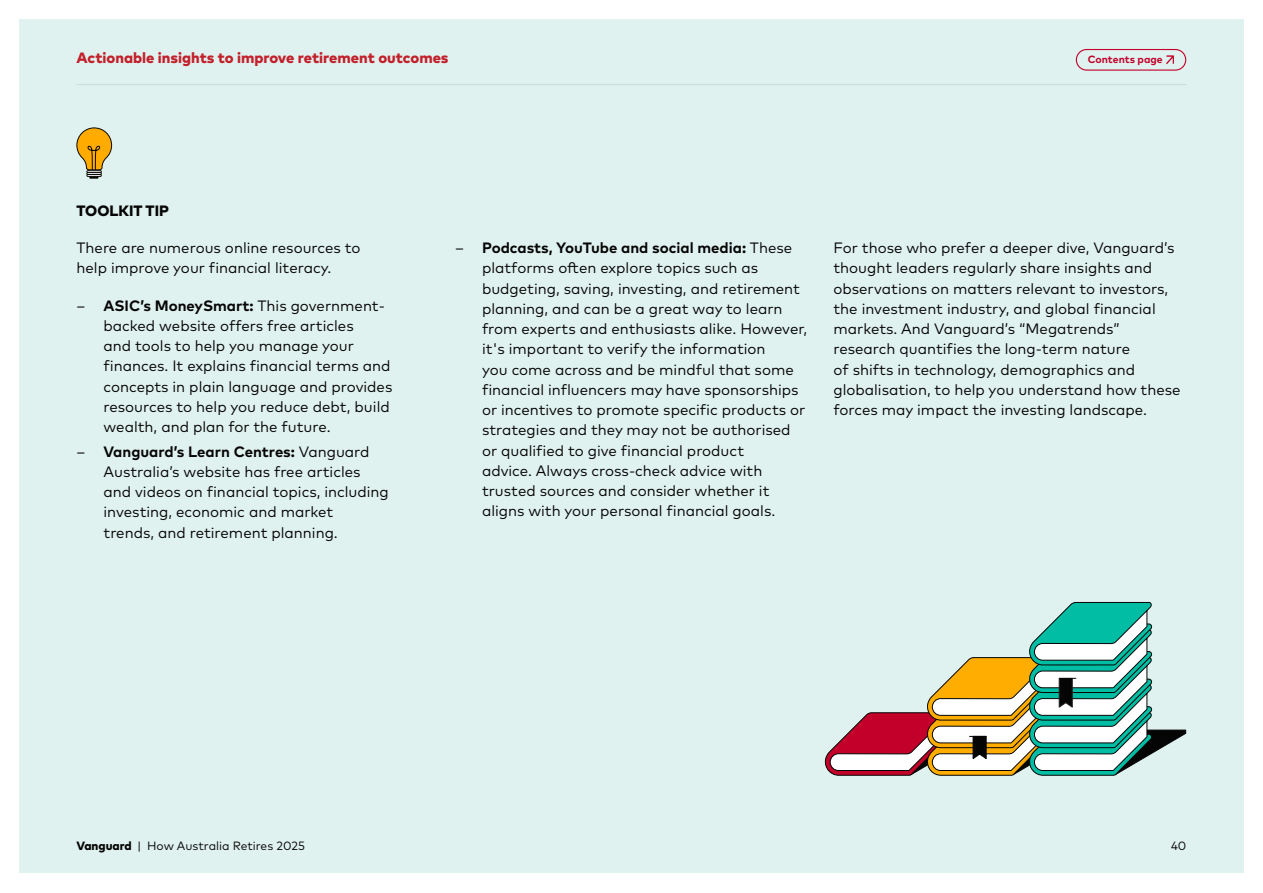
<style>
.page{position:relative;width:1263px;height:893px;background:#fff}
.page>*{position:absolute;margin:0;border:0;box-sizing:border-box;transform-origin:0 0}
.t1{font:15px/20.2px "Mark Pro";color:#050505}
.t2{font:800 15px "Mark Pro";color:#c2202b}
.t3{font:800 15px "Mark Pro";color:#050505}
.t4{font:12px "Mark Pro";color:#050505}
.t5{font:700 10.5px "Mark Pro";color:#c20029}
.s1{font-weight:700}
.s2{font-weight:800}
</style>
<div class="page">
<div style="left:19px;top:20px;width:1225px;height:853px;background:#e0f2ef"></div>
<svg style="left:76px;top:127px;width:36px;height:52px"></svg>
<svg style="left:824px;top:602px;width:362px;height:174px"></svg>
<hr style="left:77px;top:84px;width:1109px;height:1px;background:#e6e7e8">
<div style="left:1076px;top:49px;width:110px;height:22px;border:1px solid #c20029;border-radius:10px"></div>
<svg style="left:1166px;top:55px;width:8px;height:9px"></svg>
<p class="t2" style="left:77px;top:46px;width:374px">Actionable insights to improve retirement outcomes</p>
<p class="t5" style="left:1088px;top:51px;width:77px">Contents page</p>
<p class="t3" style="left:77px;top:199px;width:94px">TOOLKIT TIP</p>
<p class="t1" style="left:77px;top:237px;width:286px">There are numerous online resources to help improve your financial literacy.</p>
<p class="t1" style="left:104px;top:294px;width:290px;text-indent:-27px">– <span class="s1">ASIC’s MoneySmart:</span> This government&shy;backed website offers free articles<br>and tools to help you manage your finances. It explains financial terms and concepts in plain language and provides resources to help you reduce debt, build wealth, and plan for the future.</p>
<p class="t1" style="left:104px;top:440px;width:287px;text-indent:-27px">– <span class="s1">Vanguard’s Learn Centres:</span> Vanguard Australia’s website has free articles and videos on financial topics, including investing, economic and market<br>trends, and retirement planning.</p>
<p class="t1" style="left:482px;top:237px;width:327px;text-indent:-27px">– <span class="s1">Podcasts, YouTube and social media:</span> These platforms often explore topics such as budgeting, saving, investing, and retirement planning, and can be a great way to learn from experts and enthusiasts alike. However, it's important to verify the information<br>you come across and be mindful that some financial influencers may have sponsorships or incentives to promote specific products or strategies and they may not be authorised or qualified to give financial product<br>advice. Always cross-check advice with trusted sources and consider whether it aligns with your personal financial goals.</p>
<p class="t1" style="left:833px;top:237px;width:349px">For those who prefer a deeper dive, Vanguard’s thought leaders regularly share insights and observations on matters relevant to investors, the investment industry, and global financial markets. And Vanguard’s “Megatrends” research quantifies the long-term nature<br>of shifts in technology, demographics and globalisation, to help you understand how these forces may impact the investing landscape.</p>
<p class="t4" style="left:77px;top:837px;width:230px"><span class="s2">Vanguard</span> | How Australia Retires 2025</p>
<p class="t4" style="left:1171px;top:837px;width:17px">40</p>
</div>
